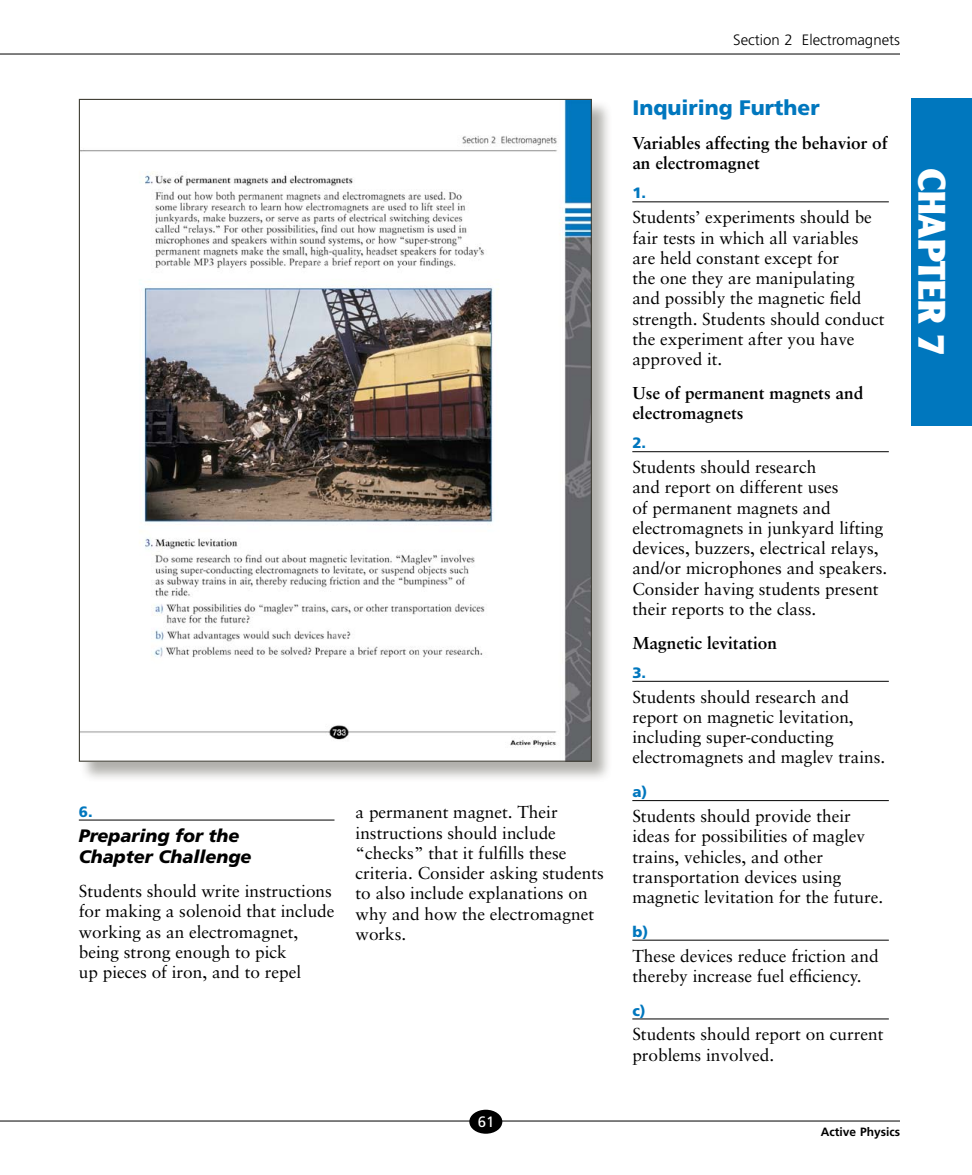
<style>
.page{position:relative;width:972px;height:1175px;background:#fff}
.page>*{position:absolute;margin:0;border:0;box-sizing:border-box;transform-origin:0 0}
.t1{font:900 37.5px "Clearface Gothic LH";color:#fff}
.t2{font:900 21px "Frutiger";color:#0077be}
.t3{font:italic 900 18px/21px "Frutiger";color:#000}
.t4{font:17.25px/20.2px "Sabon";color:#000}
.t5{font:700 17.25px/20.2px "Sabon";color:#000}
.t6{font:300 15px "Frutiger";color:#000}
.t7{font:900 15px "Frutiger";color:#0077be}
.t8{font:15px "Frutiger";color:#fff}
.t9{font:700 12px "Frutiger";color:#000}
</style>
<div class="page">
<hr style="left:0;top:1120px;width:900px;height:1px;background:#000">
<hr style="left:0;top:54px;width:900px;height:1px;background:#000">
<div style="left:469px;top:1109px;width:33px;height:24px;background:#000;border-radius:50%"></div>
<div style="left:911px;top:99px;width:61px;height:327px;background:#0077be"></div>
<div style="left:79px;top:99px;width:533px;height:683px;background:#413f35;opacity:.41"></div>
<img style="left:81px;top:101px;width:509px;height:658px">
<hr style="left:79px;top:819px;width:256px;height:1px;background:#000">
<hr style="left:632px;top:201px;width:257px;height:1px;background:#000">
<hr style="left:632px;top:451px;width:257px;height:1px;background:#000">
<hr style="left:632px;top:681px;width:257px;height:1px;background:#000">
<hr style="left:632px;top:800px;width:257px;height:1px;background:#000">
<hr style="left:632px;top:939px;width:257px;height:1px;background:#000">
<hr style="left:632px;top:1018px;width:257px;height:1px;background:#000">
<p class="t7" style="left:79px;top:802px;width:15px">6.</p>
<p class="t3" style="left:79px;top:825px;width:174px">Preparing for the<br>Chapter Challenge</p>
<p class="t4" style="left:79px;top:880px;width:257px">Students should write instructions for making a solenoid that include working as an electromagnet, being strong enough to pick<br>up pieces of iron, and to repel</p>
<p class="t4" style="left:356px;top:802px;width:250px">a permanent magnet. Their instructions should include “checks” that it fulfills these criteria. Consider asking students to also include explanations on why and how the electromagnet works.</p>
<p class="t8" style="left:478px;top:1112px;width:18px">61</p>
<p class="t6" style="left:733px;top:31px;width:168px">Section 2 Electromagnets</p>
<p class="t2" style="left:632px;top:95px;width:189px">Inquiring Further</p>
<p class="t5" style="left:632px;top:132px;width:257px">Variables affecting the behavior of an electromagnet</p>
<p class="t7" style="left:632px;top:184px;width:15px">1.</p>
<p class="t4" style="left:632px;top:207px;width:254px">Students’ experiments should be fair tests in which all variables are held constant except for<br>the one they are manipulating and possibly the magnetic field strength. Students should conduct the experiment after you have approved it.</p>
<p class="t5" style="left:632px;top:382px;width:232px">Use of permanent magnets and electromagnets</p>
<p class="t7" style="left:632px;top:434px;width:15px">2.</p>
<p class="t4" style="left:632px;top:457px;width:256px">Students should research<br>and report on different uses<br>of permanent magnets and electromagnets in junkyard lifting devices, buzzers, electrical relays, and/or microphones and speakers.<br>Consider having students present their reports to the class.</p>
<p class="t5" style="left:632px;top:632px;width:146px">Magnetic levitation</p>
<p class="t7" style="left:632px;top:663px;width:15px">3.</p>
<p class="t4" style="left:632px;top:686px;width:254px">Students should research and report on magnetic levitation, including super-conducting electromagnets and maglev trains.</p>
<p class="t7" style="left:632px;top:783px;width:16px">a)</p>
<p class="t4" style="left:632px;top:805px;width:253px">Students should provide their ideas for possibilities of maglev trains, vehicles, and other transportation devices using magnetic levitation for the future.</p>
<p class="t7" style="left:632px;top:922px;width:17px">b)</p>
<p class="t4" style="left:632px;top:945px;width:248px">These devices reduce friction and thereby increase fuel efficiency.</p>
<p class="t7" style="left:632px;top:1001px;width:15px">c)</p>
<p class="t4" style="left:632px;top:1024px;width:253px">Students should report on current problems involved.</p>
<h1 class="t1" style="left:955px;top:168px;width:190px;rotate:90deg">CHAPTER 7</h1>
<p class="t9" style="left:821px;top:1124px;width:81px">Active Physics</p>
</div>
